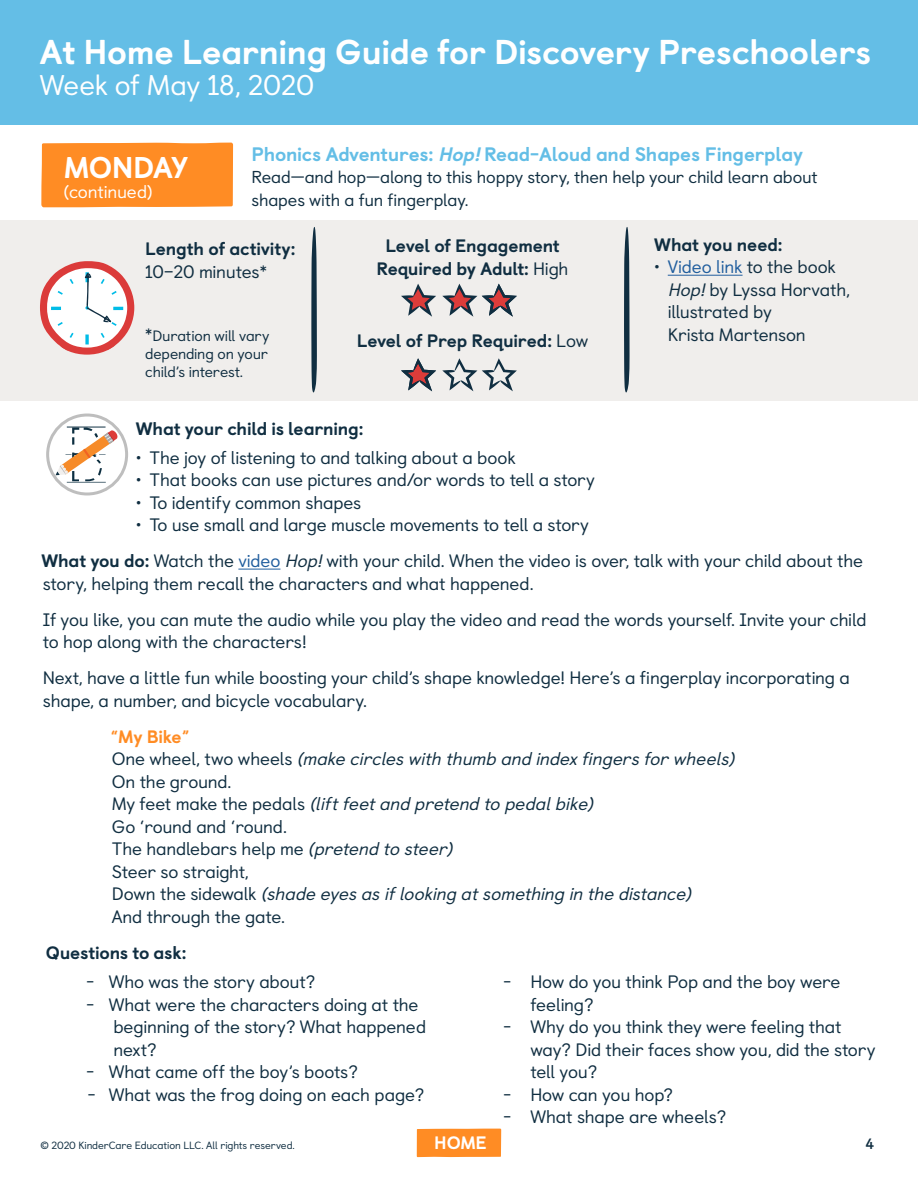
<style>
.page{position:relative;width:918px;height:1188px;background:#fff}
.page>*{position:absolute;margin:0;border:0;box-sizing:border-box;transform-origin:0 0}
.t1{font:67.05px "Abc Print Dotted Lined";color:#0c2e40}
.t2{font:800 34.5px "Castledown";letter-spacing:-.01em;color:#fff}
.t3{font:800 30px "Castledown";letter-spacing:-.025em;color:#fff}
.t4{font:28.5px "Castledown";letter-spacing:-.015em;color:#fff}
.t5{font:800 19.5px "Castledown";letter-spacing:-.015em;color:#64bee6}
.t6{font:18px/22.5px "Castledown";letter-spacing:-.01em;color:#102e41}
.t7{font:italic 18px/22.5px "Castledown";color:#102e41}
.t8{font:800 18px/22.5px "Castledown";letter-spacing:-.015em;color:#102e41;text-align:center}
.t9{font:18px "Castledown";letter-spacing:-.01em;color:#fff}
.t10{font:800 18px "Castledown";color:#fff}
.t11{font:17.25px/22.5px "Castledown";letter-spacing:-.01em;color:#102e41}
.t12{font:15px/18px "Castledown";letter-spacing:-.015em;color:#102e41;text-align:justify}
.t13{font:700 15px "Castledown";color:#102e41}
.t14{font:10.5px "Castledown";letter-spacing:-.01em;color:#102e41}
.s1{font-style:italic}
.s2{font-size:18px}
.s3{font-weight:400}
.s4{color:#215e9e}
.s5{font-weight:800}
.s6{font-weight:800;font-style:normal;color:#ff8c24}
.s7{font-style:normal}
</style>
<div class="page">
<div style="left:417px;top:1129px;width:84px;height:28px;background:#ff8c24"></div>
<div style="left:0;top:0;width:918px;height:125px;background:#64bee6"></div>
<hr style="left:238px;top:569px;width:42px;height:1px;background:#215e9e">
<div style="left:41px;top:143px;width:192px;height:64px;background:#ff8c24"></div>
<div style="left:1px;top:220px;width:917px;height:181px;background:#f0eeec"></div>
<hr style="left:668px;top:275px;width:75px;height:1px;background:#215e9e">
<svg style="left:311px;top:227px;width:6px;height:166px"></svg>
<svg style="left:624px;top:227px;width:6px;height:166px"></svg>
<svg style="left:401px;top:284px;width:35px;height:33px"></svg>
<svg style="left:401px;top:358px;width:35px;height:33px"></svg>
<svg style="left:442px;top:284px;width:75px;height:33px"></svg>
<svg style="left:442px;top:358px;width:75px;height:33px"></svg>
<svg style="left:40px;top:261px;width:94px;height:94px"></svg>
<svg style="left:56px;top:430px;width:61px;height:45px"></svg>
<div style="left:46px;top:414px;width:82px;height:81px;border:3px solid #bebebe;border-radius:50%"></div>
<h2 class="t2" style="left:40px;top:24px;width:833px">At Home Learning Guide for Discovery Preschoolers</h2>
<h3 class="t4" style="left:40px;top:63px;width:276px">Week of May 18, 2020</h3>
<h3 class="t3" style="left:64px;top:143px;width:126px">MONDAY</h3>
<p class="t9" style="left:64px;top:177px;width:90px">(continued)</p>
<p class="t5" style="left:252px;top:138px;width:553px">Phonics Adventures: <span class="s1">Hop!</span>Read-Aloud and Shapes Fingerplay</p>
<p class="t11" style="left:252px;top:164px;width:568px">Read—and hop—along to this hoppy story, then help your child learn about shapes with a fun fingerplay.</p>
<p class="t8" style="left:145px;top:236px;width:152px">Length of activity:</p>
<p class="t6" style="left:145px;top:259px;width:123px">10–20 minutes*</p>
<p class="t12" style="left:145px;top:325px;width:126px"><span class="s2">*</span>Duration will vary depending on your child’s interest.</p>
<p class="t8" style="left:377px;top:233px;width:194px">Level of Engagement<br>Required by Adult: <span class="s3">High</span></p>
<p class="t8" style="left:357px;top:328px;width:233px">Level of Prep Required: <span class="s3">Low</span></p>
<p class="t8" style="left:654px;top:232px;width:130px">What you need:</p>
<p class="t6" style="left:668px;top:254px;width:184px;text-indent:-13px">• <span class="s4">Video link</span> to the book<br><span class="s1">Hop!</span>by Lyssa Horvath, illustrated by<br>Krista Martenson</p>
<p class="t8" style="left:136px;top:415px;width:229px">What your child is learning:</p>
<p class="t6" style="left:136px;top:445px;width:381px">• The joy of listening to and talking about a book</p>
<p class="t6" style="left:136px;top:467px;width:461px">• That books can use pictures and/or words to tell a story</p>
<p class="t6" style="left:136px;top:490px;width:227px">• To identify common shapes</p>
<p class="t6" style="left:41px;top:505px;width:823px;line-height:36px;text-indent:94px">• To use small and large muscle movements to tell a story<br><span class="s5">What you do:</span> Watch the <span class="s4">video</span> <span class="s1">Hop!</span>with your child. When the video is over, talk with your child about the</p>
<p class="t6" style="left:43px;top:564px;width:825px;line-height:36px">story, helping them recall the characters and what happened.<br>If you like, you can mute the audio while you play the video and read the words yourself. Invite your child</p>
<p class="t6" style="left:43px;top:622px;width:809px;line-height:36px">to hop along with the characters!<br>Next, have a little fun while boosting your child’s shape knowledge! Here’s a fingerplay incorporating a</p>
<p class="t6" style="left:43px;top:688px;width:326px">shape, a number, and bicycle vocabulary.</p>
<p class="t7" style="left:110px;top:724px;width:631px"><span class="s6">“My Bike”<br></span><span class="s7">O n e w h e e l , t w o w h e e l s</span> (make circleswith thumb and indexfingersforwheels)<br><span class="s7">On the ground.<br>M y fe e t m a k e t h e p e d a l s</span> (liftfeetand pretend to pedalbike)<br><span class="s7">Go ‘round and ‘round.<br>The handlebars help me</span> (pretend to steer)<br><span class="s7">Steer so straight,<br>D o w n t h e s i d e w a l k</span> (shade eyesasiflooking atsomething in the distance)<br><span class="s7">And through the gate.</span></p>
<p class="t8" style="left:46px;top:940px;width:142px">Questions to ask:</p>
<p class="t6" style="left:86px;top:969px;width:231px">- Who was the story about?</p>
<p class="t6" style="left:113px;top:991px;width:314px;text-indent:-27px">- What were the characters doing at the beginning of the story? What happened next?</p>
<p class="t6" style="left:86px;top:1059px;width:273px">- What came off the boy’s boots?</p>
<p class="t6" style="left:88px;top:1081px;width:338px">- What was the frog doing on each page?</p>
<h1 class="t1" style="left:67px;top:418px;width:39px">B</h1>
<p class="t6" style="left:530px;top:969px;width:312px;text-indent:-27px">- How do you think Pop and the boy were feeling?</p>
<p class="t6" style="left:530px;top:1014px;width:347px;text-indent:-27px">- Why do you think they were feeling that way? Did their faces show you, did the story tell you?</p>
<p class="t6" style="left:503px;top:1081px;width:171px">- How can you hop?</p>
<p class="t6" style="left:503px;top:1104px;width:224px">- What shape are wheels?</p>
<p class="t14" style="left:40px;top:1137px;width:256px">© 2020 KinderCare Education LLC. All rights reserved.</p>
<p class="t10" style="left:434px;top:1128px;width:54px">HOME</p>
<p class="t13" style="left:866px;top:1132px;width:10px">4</p>
</div>
